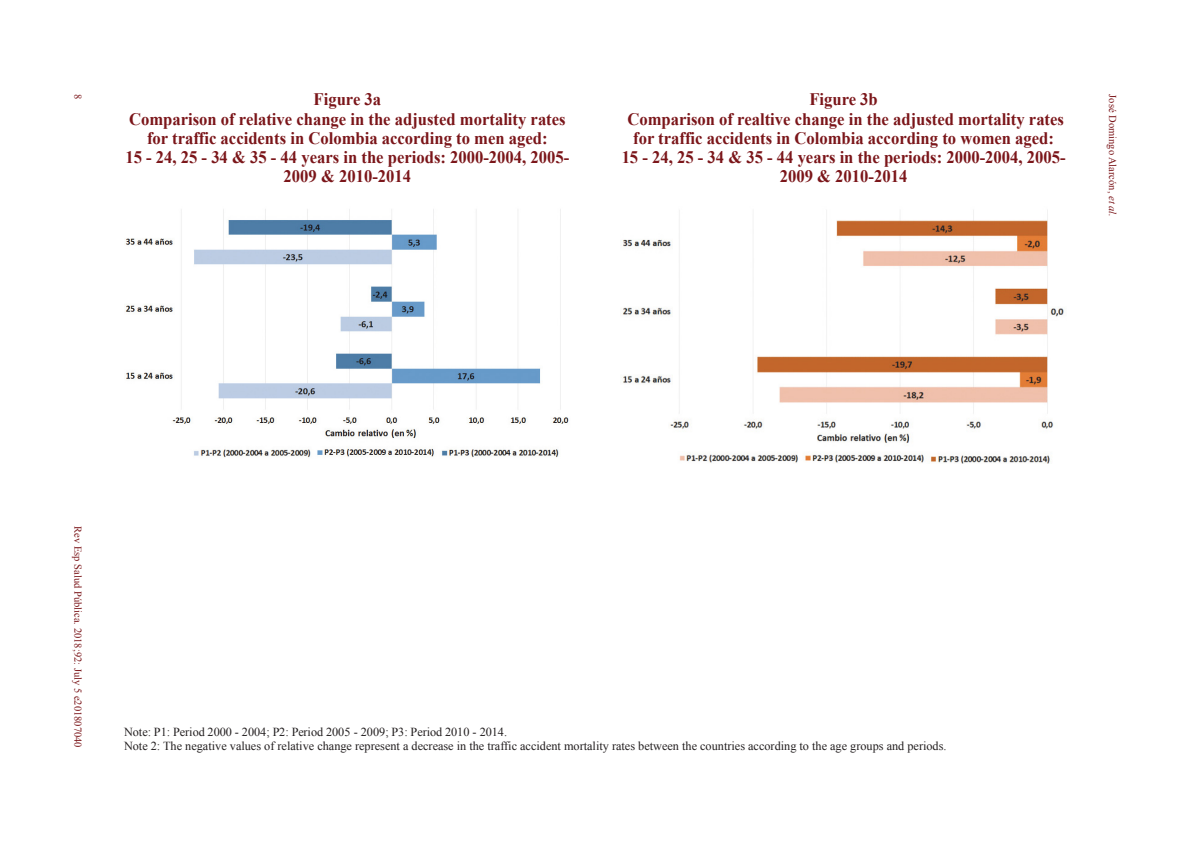
<style>
.page{position:relative;width:1191px;height:844px;background:#fff}
.page>*{position:absolute;margin:0;border:0;box-sizing:border-box;transform-origin:0 0}
.t1{font:700 17.5px/19.2px "Times New Roman";color:#7b161a;text-align:center;scale:.95 1}
.t2{font:12.25px/14px "Times New Roman";color:#231f20}
.t3{font:10.5px "Times New Roman";color:#7b161a}
.s1{font-style:italic}
</style>
<div class="page">
<img style="left:125px;top:209px;width:444px;height:249px">
<img style="left:621px;top:210px;width:443px;height:253px">
<p class="t3" style="left:85px;top:94px;width:7px;rotate:90deg">8</p>
<p class="t1" style="left:125px;top:89px;width:469px">Figure 3a<br>Comparison of relative change in the adjusted mortality rates for traffic accidents in Colombia according to men aged:<br>15 - 24, 25 - 34 &amp; 35 - 44 years in the periods: 2000-2004, 2005- 2009 &amp; 2010-2014</p>
<p class="t1" style="left:621px;top:89px;width:469px">Figure 3b<br>Comparison of realtive change in the adjusted mortality rates for traffic accidents in Colombia according to women aged:<br>15 - 24, 25 - 34 &amp; 35 - 44 years in the periods: 2000-2004, 2005- 2009 &amp; 2010-2014</p>
<p class="t3" style="left:1119px;top:94px;width:124px;rotate:90deg">José Domingo Alarcón, <span class="s1">et al.</span></p>
<p class="t3" style="left:85px;top:526px;width:223px;rotate:90deg">Rev Esp Salud Pública. 2018;92: July 5 e201807040</p>
<p class="t2" style="left:124px;top:724px;width:824px">Note: P1: Period 2000 - 2004; P2: Period 2005 - 2009; P3: Period 2010 - 2014.<br>Note 2: The negative values of relative change represent a decrease in the traffic accident mortality rates between the countries according to the age groups and periods.</p>
</div>
